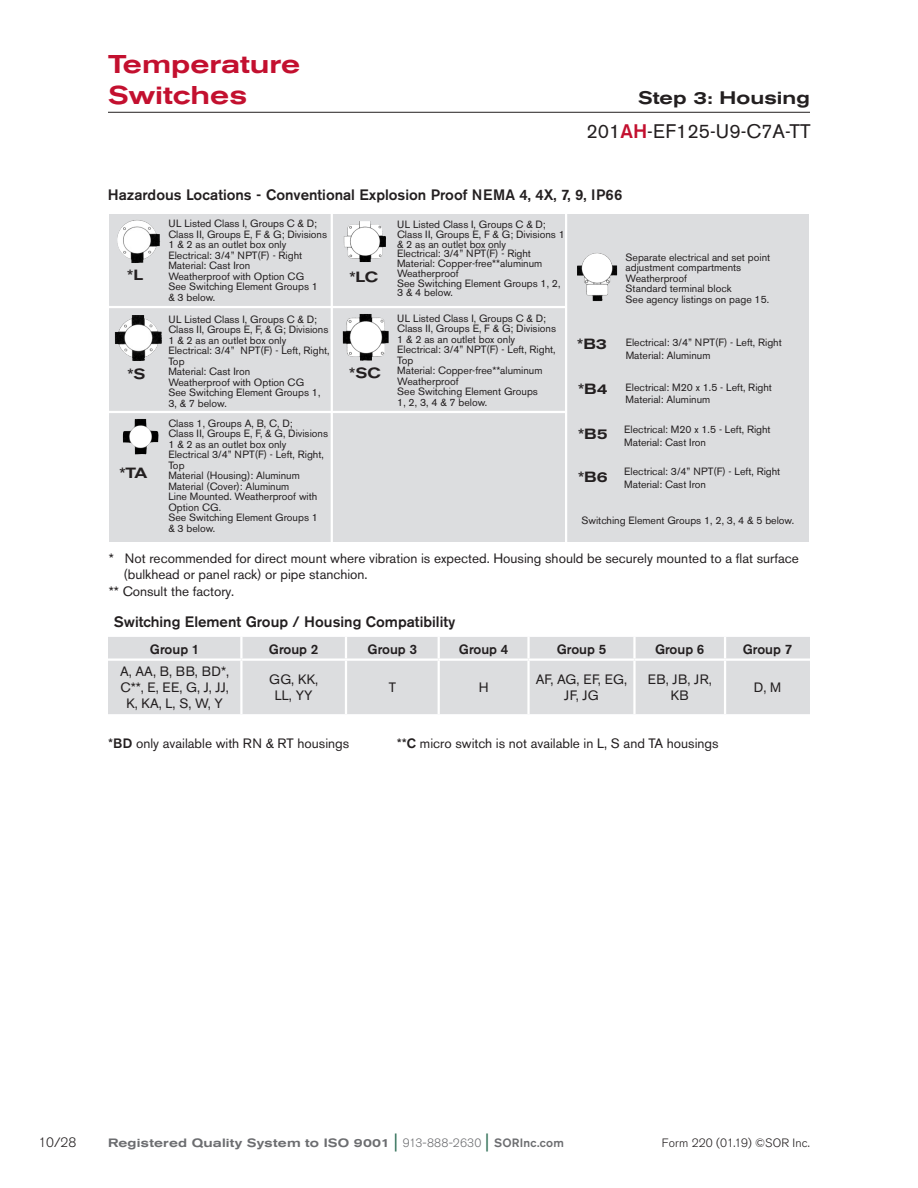
<style>
.page{position:relative;width:918px;height:1188px;background:#fff}
.page>*{position:absolute;margin:0;border:0;box-sizing:border-box;transform-origin:0 0}
.Product_name{font:500 expanded 25.5px "Akzidenz Grotesk BE";color:#c3102f}
.Section_Heading{font:19.5px "Akzidenz Grotesk BE";color:#231f20}
.section_head{font:500 expanded 18px "Akzidenz Grotesk BE";color:#231f20}
.bold_paragraph_head{font:500 15px "Akzidenz Grotesk BE";color:#231f20}
.Intro_Line{font:500 expanded 14.7px "Akzidenz Grotesk BE";color:#231f20}
.body{font:13.5px/16.2px "Akzidenz Grotesk BE";color:#231f20;text-align:center}
.body-2{font:13.5px/16.2px "Akzidenz Grotesk BE";letter-spacing:.02em;color:#231f20;text-align:center}
.t1{font:500 13.5px "Akzidenz Grotesk BE";color:#231f20}
.t2{font:300 13.5px "Akzidenz Grotesk BE";color:#231f20}
.t3{font:500 expanded 12px "Akzidenz Grotesk BE";letter-spacing:.015em;color:#6c6d70}
.t4{font:300 12px "Akzidenz Grotesk BE";letter-spacing:.015em;color:#231f20}
.body-3{font:10.5px/10.5px "Akzidenz Grotesk BE";color:#231f20}
.s1{font-weight:500;color:#c3102f}
.s2{font-weight:500}
.s3{font-weight:400;font-stretch:normal;font-size:18px;color:#327159}
.s4{font-weight:300;font-stretch:normal}
.s5{font-stretch:normal}
</style>
<div class="page">
<div style="left:109px;top:214px;width:699px;height:328px;background:#dcdddf"></div>
<img style="left:117px;top:220px;width:43px;height:43px">
<img style="left:344px;top:221px;width:42px;height:41px">
<img style="left:577px;top:253px;width:40px;height:48px">
<img style="left:115px;top:315px;width:47px;height:46px">
<img style="left:343px;top:314px;width:46px;height:47px">
<img style="left:122px;top:419px;width:37px;height:35px">
<hr style="left:565px;top:207px;width:2px;height:336px;background:#fff">
<hr style="left:108px;top:306px;width:458px;height:2px;background:#fff">
<hr style="left:108px;top:411px;width:457px;height:2px;background:#fff">
<hr style="left:331px;top:212px;width:2px;height:332px;background:#fff">
<div style="left:108px;top:637px;width:702px;height:77px;background:#dcdddf"></div>
<hr style="left:240px;top:661px;width:3px;height:53px;background:#fff">
<hr style="left:345px;top:661px;width:2px;height:53px;background:#fff">
<hr style="left:438px;top:661px;width:2px;height:53px;background:#fff">
<hr style="left:527px;top:661px;width:3px;height:53px;background:#fff">
<hr style="left:633px;top:661px;width:3px;height:53px;background:#fff">
<hr style="left:724px;top:661px;width:2px;height:53px;background:#fff">
<hr style="left:240px;top:637px;width:3px;height:22px;background:#fff">
<hr style="left:345px;top:637px;width:2px;height:22px;background:#fff">
<hr style="left:438px;top:637px;width:2px;height:22px;background:#fff">
<hr style="left:527px;top:637px;width:3px;height:22px;background:#fff">
<hr style="left:633px;top:637px;width:3px;height:22px;background:#fff">
<hr style="left:724px;top:637px;width:2px;height:22px;background:#fff">
<hr style="left:108px;top:659px;width:133px;height:2px;background:#fff">
<hr style="left:241px;top:659px;width:105px;height:2px;background:#fff">
<hr style="left:346px;top:659px;width:93px;height:2px;background:#fff">
<hr style="left:439px;top:659px;width:90px;height:2px;background:#fff">
<hr style="left:529px;top:659px;width:105px;height:2px;background:#fff">
<hr style="left:634px;top:659px;width:91px;height:2px;background:#fff">
<hr style="left:725px;top:659px;width:85px;height:2px;background:#fff">
<hr style="left:108px;top:112px;width:702px;height:1px;background:#231f20">
<p class="Product_name" style="left:108px;top:49px;width:194px">Temperature</p>
<p class="Product_name" style="left:108px;top:80px;width:141px">Switches</p>
<p class="section_head" style="left:638px;top:88px;width:173px">Step 3: Housing</p>
<p class="Section_Heading" style="left:586px;top:119px;width:226px">201<span class="s1">AH</span>-EF125-U9-C7A-TT</p>
<p class="bold_paragraph_head" style="left:108px;top:186px;width:516px">Hazardous Locations - Conventional Explosion Proof NEMA 4, 4X, 7, 9, IP66</p>
<p class="Intro_Line" style="left:127px;top:266px;width:17px">*L</p>
<p class="Intro_Line" style="left:127px;top:365px;width:20px">*S</p>
<p class="Intro_Line" style="left:120px;top:465px;width:29px">*TA</p>
<p class="body-3" style="left:168px;top:218px;width:160px">UL Listed Class I, Groups C &amp; D;<br>Class II, Groups E, F &amp; G; Divisions<br>1 &amp; 2 as an outlet box only</p>
<p class="body-3" style="left:168px;top:250px;width:135px">Electrical: 3/4” NPT(F) - Right</p>
<p class="body-3" style="left:168px;top:260px;width:83px">Material: Cast Iron</p>
<p class="body-3" style="left:168px;top:271px;width:137px">Weatherproof with Option CG</p>
<p class="body-3" style="left:168px;top:281px;width:151px">See Switching Element Groups 1 &amp; 3 below.</p>
<p class="body-3" style="left:168px;top:314px;width:162px">UL Listed Class I, Groups C &amp; D;<br>Class II, Groups E, F, &amp; G; Divisions<br>1 &amp; 2 as an outlet box only</p>
<p class="body-3" style="left:168px;top:345px;width:163px">Electrical: 3/4” NPT(F) - Left, Right,<br>Top</p>
<p class="body-3" style="left:168px;top:366px;width:83px">Material: Cast Iron</p>
<p class="body-3" style="left:168px;top:377px;width:137px">Weatherproof with Option CG</p>
<p class="body-3" style="left:168px;top:387px;width:154px">See Switching Element Groups 1,<br>3, &amp; 7 below.</p>
<p class="body-3" style="left:168px;top:418px;width:126px">Class 1, Groups A, B, C, D;</p>
<p class="body-3" style="left:168px;top:428px;width:161px">Class II, Groups E, F, &amp; G, Divisions<br>1 &amp; 2 as an outlet box only</p>
<p class="body-3" style="left:168px;top:449px;width:157px">Electrical 3/4” NPT(F) - Left, Right,<br>Top</p>
<p class="body-3" style="left:168px;top:470px;width:133px">Material (Housing): Aluminum</p>
<p class="body-3" style="left:168px;top:481px;width:122px">Material (Cover): Aluminum</p>
<p class="body-3" style="left:168px;top:491px;width:151px">Line Mounted. Weatherproof with<br>Option CG.</p>
<p class="body-3" style="left:168px;top:512px;width:151px">See Switching Element Groups 1 &amp; 3 below.</p>
<p class="Intro_Line" style="left:349px;top:268px;width:30px">*LC</p>
<p class="Intro_Line" style="left:349px;top:364px;width:33px">*SC</p>
<p class="body-3" style="left:397px;top:219px;width:150px">UL Listed Class I, Groups C &amp; D;</p>
<p class="body-3" style="left:397px;top:229px;width:169px;line-height:9.8px">Class II, Groups E, F &amp; G; Divisions 1 &amp; 2 as an outlet box only</p>
<p class="body-3" style="left:397px;top:248px;width:135px">Electrical: 3/4” NPT(F) - Right</p>
<p class="body-3" style="left:397px;top:258px;width:147px">Material: Copper-free**aluminum</p>
<p class="body-3" style="left:397px;top:268px;width:63px">Weatherproof</p>
<p class="body-3" style="left:397px;top:278px;width:165px;line-height:9.8px">See Switching Element Groups 1, 2,<br>3 &amp; 4 below.</p>
<p class="body-3" style="left:397px;top:313px;width:150px">UL Listed Class I, Groups C &amp; D;</p>
<p class="body-3" style="left:397px;top:323px;width:160px">Class II, Groups E, F &amp; G; Divisions<br>1 &amp; 2 as an outlet box only</p>
<p class="body-3" style="left:397px;top:344px;width:160px">Electrical: 3/4” NPT(F) - Left, Right,<br>Top</p>
<p class="body-3" style="left:397px;top:365px;width:147px">Material: Copper-free**aluminum</p>
<p class="body-3" style="left:397px;top:376px;width:63px">Weatherproof</p>
<p class="body-3" style="left:397px;top:386px;width:142px">See Switching Element Groups<br>1, 2, 3, 4 &amp; 7 below.</p>
<p class="body-3" style="left:626px;top:252px;width:146px">Separate electrical and set point</p>
<p class="body-3" style="left:626px;top:262px;width:117px">adjustment compartments</p>
<p class="body-3" style="left:626px;top:273px;width:63px">Weatherproof</p>
<p class="body-3" style="left:626px;top:283px;width:107px">Standard terminal block</p>
<p class="body-3" style="left:626px;top:294px;width:145px">See agency listings on page 15.</p>
<p class="body-3" style="left:626px;top:337px;width:157px">Electrical: 3/4” NPT(F) - Left, Right</p>
<p class="body-3" style="left:626px;top:350px;width:86px">Material: Aluminum</p>
<p class="body-3" style="left:626px;top:382px;width:148px">Electrical: M20 x 1.5 - Left, Right</p>
<p class="body-3" style="left:626px;top:394px;width:86px">Material: Aluminum</p>
<p class="body-3" style="left:624px;top:424px;width:148px">Electrical: M20 x 1.5 - Left, Right</p>
<p class="body-3" style="left:624px;top:437px;width:83px">Material: Cast Iron</p>
<p class="body-3" style="left:624px;top:466px;width:157px">Electrical: 3/4” NPT(F) - Left, Right</p>
<p class="body-3" style="left:624px;top:479px;width:83px">Material: Cast Iron</p>
<p class="body-3" style="left:581px;top:515px;width:214px">Switching Element Groups 1, 2, 3, 4 &amp; 5 below.</p>
<p class="Intro_Line" style="left:577px;top:336px;width:31px">*B3</p>
<p class="Intro_Line" style="left:578px;top:380px;width:31px">*B4</p>
<p class="Intro_Line" style="left:578px;top:425px;width:31px">*B5</p>
<p class="Intro_Line" style="left:578px;top:468px;width:31px">*B6</p>
<p class="body" style="left:109px;top:550px;width:692px">* Not recommended for direct mount where vibration is expected. Housing should be securely mounted to a flat surface</p>
<p class="body" style="left:124px;top:567px;width:246px">(bulkhead or panel rack) or pipe stanchion.</p>
<p class="body" style="left:109px;top:583px;width:127px">** Consult the factory.</p>
<p class="bold_paragraph_head" style="left:114px;top:613px;width:343px">Switching Element Group / Housing Compatibility</p>
<p class="t1" style="left:150px;top:641px;width:51px">Group 1</p>
<p class="t1" style="left:269px;top:641px;width:51px">Group 2</p>
<p class="t1" style="left:368px;top:641px;width:51px">Group 3</p>
<p class="t1" style="left:459px;top:641px;width:51px">Group 4</p>
<p class="t1" style="left:557px;top:641px;width:51px">Group 5</p>
<p class="t1" style="left:655px;top:641px;width:51px">Group 6</p>
<p class="t1" style="left:743px;top:641px;width:51px">Group 7</p>
<p class="body-2" style="left:120px;top:663px;width:111px">A, AA, B, BB, BD*,<br>C**, E, EE, G, J, JJ,<br>K, KA, L, S, W, Y</p>
<p class="body" style="left:269px;top:671px;width:51px">GG, KK,</p>
<p class="body" style="left:389px;top:679px;width:9px">T</p>
<p class="body" style="left:479px;top:679px;width:11px">H</p>
<p class="body-2" style="left:536px;top:671px;width:93px">AF, AG, EF, EG,<br>JF, JG</p>
<p class="body" style="left:648px;top:671px;width:66px">EB, JB, JR,<br>KB</p>
<p class="body" style="left:754px;top:679px;width:29px">D, M</p>
<p class="body" style="left:275px;top:687px;width:39px">LL, YY</p>
<p class="body" style="left:108px;top:735px;width:243px"><span class="s2">*BD</span> only available with RN &amp; RT housings</p>
<p class="body" style="left:397px;top:735px;width:323px"><span class="s2">**C</span> micro switch is not available in L, S and TA housings</p>
<p class="t2" style="left:38px;top:1134px;width:39px">10/28</p>
<p class="t3" style="left:108px;top:1136px;width:457px">Registered Quality System to ISO 9001 <span class="s3">|</span> <span class="s4">913-888-2630</span> <span class="s3">|</span> <span class="s5">SORInc.com</span></p>
<p class="t4" style="left:662px;top:1136px;width:150px">Form 220 (01.19) ©SOR Inc.</p>
</div>
